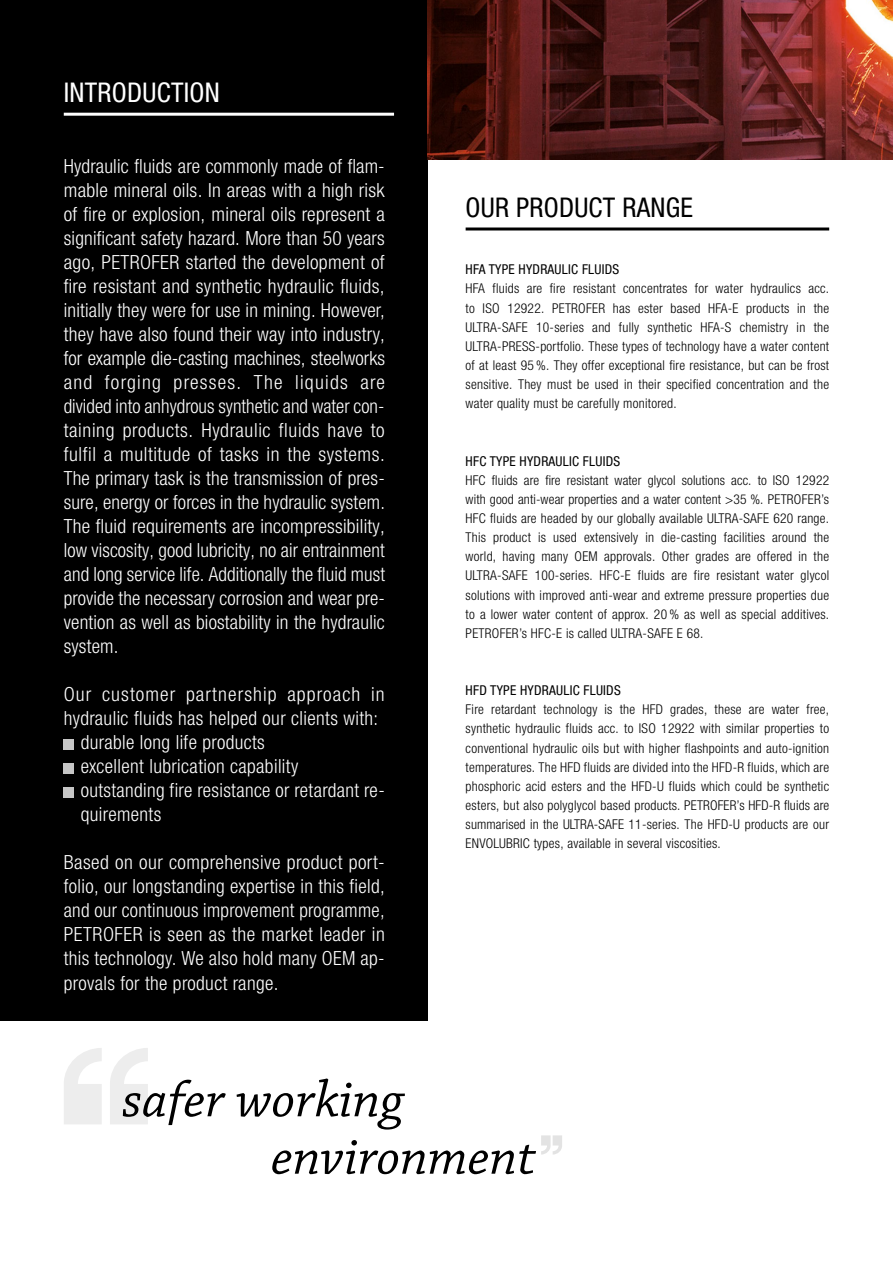
<style>
.page{position:relative;width:893px;height:1263px;background:#fff}
.page>*{position:absolute;margin:0;border:0;box-sizing:border-box;transform-origin:0 0}
.t1{font:italic 54px/57.4px "Chaparral Pro";color:#000}
.t2{font:condensed 27px "Helvetica Neue LTW1 G";letter-spacing:.01em;color:#000}
.t3{font:condensed 27px "Helvetica Neue LTW1 G";letter-spacing:.01em;color:#fff}
.t4{font:300 condensed 19.5px/24px "Helvetica Neue LTW1 G";letter-spacing:.02em;color:#fff;text-align:justify}
.t5{font:300 condensed 19.5px "Helvetica Neue LTW1 G";letter-spacing:.055em;color:#fff}
.t6{font:300 condensed 13.5px/19.2px "Helvetica Neue LTW1 G";letter-spacing:.02em;color:#000;text-align:justify}
.t7{font:condensed 13.5px "Helvetica Neue LTW1 G";letter-spacing:.02em;color:#000}
</style>
<div class="page">
<div style="left:0;top:0;width:427px;height:1020px;background:#000"></div>
<div style="left:64px;top:739px;width:10px;height:10px;background:#c6c6c6"></div>
<div style="left:64px;top:763px;width:10px;height:10px;background:#c6c6c6"></div>
<div style="left:64px;top:787px;width:10px;height:10px;background:#c6c6c6"></div>
<svg style="left:64px;top:1048px;width:84px;height:76px"></svg>
<svg style="left:541px;top:1135px;width:21px;height:19px"></svg>
<img style="left:427px;top:0;width:466px;height:159px">
<hr style="left:64px;top:113px;width:330px;height:3px;background:#fff">
<hr style="left:466px;top:227px;width:363px;height:3px;background:#000">
<h2 class="t3" style="left:64px;top:77px;width:158px">INTRODUCTION</h2>
<p class="t4" style="left:64px;top:155px;width:323px">Hydraulic fluids are commonly made of flam&shy;mable mineral oils. In areas with a high risk of fire or explosion, mineral oils represent a significant safety hazard. More than 50 years ago, PETROFER started the development of fire resistant and synthetic hydraulic fluids, initially they were for use in mining. However, they have also found their way into industry, for example die-casting machines, steelworks and forging presses. The liquids are divided into anhydrous synthetic and water con&shy;taining products. Hydraulic fluids have to fulfil a multitude of tasks in the systems.<br>The primary task is the transmission of pres&shy;sure, energy or forces in the hydraulic system.<br>The fluid requirements are incompressibility, low viscosity, good lubricity, no air entrainment and long service life. Additionally the fluid must provide the necessary corrosion and wear pre&shy;vention as well as biostability in the hydraulic system.</p>
<h3 class="t5" style="left:64px;top:683px;width:322px">Our customer partnership approach in</h3>
<h3 class="t4" style="left:64px;top:707px;width:316px">hydraulic fluids has helped our clients with:</h3>
<h3 class="t4" style="left:81px;top:731px;width:186px">durable long life products</h3>
<h3 class="t4" style="left:81px;top:755px;width:219px">excellent lubrication capability</h3>
<h3 class="t4" style="left:81px;top:779px;width:306px">outstanding fire resistance or retardant re-</h3>
<h3 class="t4" style="left:81px;top:803px;width:82px">quirements</h3>
<p class="t4" style="left:64px;top:851px;width:323px">Based on our comprehensive product port&shy;folio, our longstanding expertise in this field, and our continuous improvement programme, PETROFER is seen as the market leader in this technology. We also hold many OEM ap&shy;provals for the product range.</p>
<h2 class="t2" style="left:466px;top:191px;width:229px">OUR PRODUCT RANGE</h2>
<p class="t7" style="left:466px;top:262px;width:155px">HFA TYPE HYDRAULIC FLUIDS</p>
<p class="t6" style="left:466px;top:279px;width:365px">HFA fluids are fire resistant concentrates for water hydraulics acc. to ISO 12922. PETROFER has ester based HFA-E products in the ULTRA-SAFE 10-series and fully synthetic HFA-S chemistry in the ULTRA-PRESS-portfolio. These types of technology have a water content of at least 95 %. They offer exceptional fire resistance, but can be frost sensitive. They must be used in their specified concentration and the water quality must be carefully monitored.</p>
<p class="t7" style="left:466px;top:453px;width:156px">HFC TYPE HYDRAULIC FLUIDS</p>
<p class="t6" style="left:466px;top:470px;width:365px">HFC fluids are fire resistant water glycol solutions acc. to ISO 12922 with good anti-wear properties and a water content &gt;35 %. PETROFER’s HFC fluids are headed by our globally available ULTRA-SAFE 620 range.<br>This product is used extensively in die-casting facilities around the world, having many OEM approvals. Other grades are offered in the ULTRA-SAFE 100-series. HFC-E fluids are fire resistant water glycol solutions with improved anti-wear and extreme pressure properties due to a lower water content of approx. 20 % as well as special additives.<br>PETROFER’s HFC-E is called ULTRA-SAFE E 68.</p>
<p class="t7" style="left:466px;top:682px;width:157px">HFD TYPE HYDRAULIC FLUIDS</p>
<p class="t6" style="left:466px;top:700px;width:365px">Fire retardant technology is the HFD grades, these are water free, synthetic hydraulic fluids acc. to ISO 12922 with similar properties to conventional hydraulic oils but with higher flashpoints and auto-ignition temperatures. The HFD fluids are divided into the HFD-R fluids, which are phosphoric acid esters and the HFD-U fluids which could be synthetic esters, but also polyglycol based products. PETROFER’s HFD-R fluids are summarised in the ULTRA-SAFE 11-series. The HFD-U products are our ENVOLUBRIC types, available in several viscosities.</p>
<h1 class="t1" style="left:271px;top:1073px;width:266px;text-indent:-149px">safer working environment</h1>
</div>
